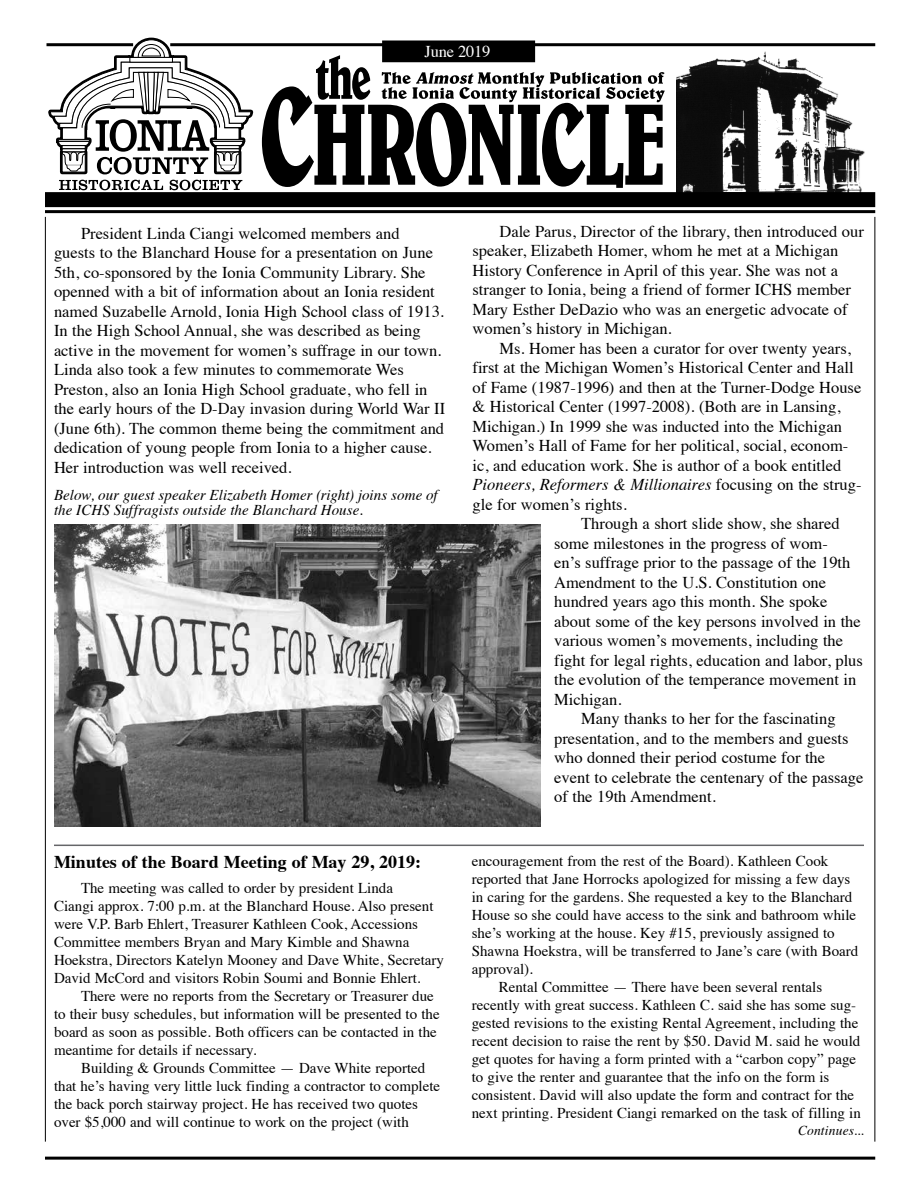
<style>
.page{position:relative;width:918px;height:1188px;background:#fff}
.page>*{position:absolute;margin:0;border:0;box-sizing:border-box;transform-origin:0 0}
.t1{font:700 18px "Times";color:#000}
.t2{font:16.5px/19.5px "Times";color:#000}
.t3{font:italic 16.5px "Times";color:#000}
.t4{font:16.5px "Times";letter-spacing:-.015em;color:#fff}
.t5{font:15px/18px "Times";color:#000}
.t6{font:italic 15px/15px "Times";letter-spacing:.005em;color:#000}
.t7{font:italic 13.5px "Times";letter-spacing:.015em;color:#000}
.s1{font-style:normal}
</style>
<div class="page">
<div style="left:383px;top:41px;width:151px;height:21px;background:#000"></div>
<div style="left:382px;top:40px;width:153px;height:22px;border:2px solid #000"></div>
<svg style="left:48px;top:38px;width:205px;height:152px"></svg>
<hr style="left:45px;top:217px;width:1px;height:925px;background:#000">
<hr style="left:874px;top:217px;width:1px;height:925px;background:#000">
<img style="left:676px;top:46px;width:189px;height:146px">
<hr style="left:170px;top:43px;width:705px;height:3px;background:#000">
<div style="left:45px;top:192px;width:830px;height:15px;background:#000"></div>
<hr style="left:45px;top:1157px;width:830px;height:3px;background:#000">
<svg style="left:262px;top:55px;width:403px;height:133px"></svg>
<hr style="left:45px;top:210px;width:830px;height:3px;background:#000">
<hr style="left:46px;top:43px;width:87px;height:3px;background:#000">
<hr style="left:54px;top:845px;width:810px;height:1px;background:#656669">
<img style="left:54px;top:525px;width:487px;height:301px">
<p class="t4" style="left:425px;top:36px;width:67px">June 2019</p>
<p class="t2" style="left:54px;top:222px;width:393px;text-indent:27px">President Linda Ciangi welcomed members and<br>guests to the Blanchard House for a presentation on June 5th, co-sponsored by the Ionia Community Library. She openned with a bit of information about an Ionia resident named Suzabelle Arnold, Ionia High School class of 1913.<br>In the High School Annual, she was described as being active in the movement for women’s suffrage in our town.<br>Linda also took a few minutes to commemorate Wes Preston, also an Ionia High School graduate, who fell in the early hours of the D-Day invasion during World War II (June 6th). The common theme being the commitment and dedication of young people from Ionia to a higher cause.<br>Her introduction was well received.</p>
<p class="t2" style="left:473px;top:220px;width:393px;text-indent:27px">Dale Parus, Director of the library, then introduced our speaker, Elizabeth Homer, whom he met at a Michigan History Conference in April of this year. She was not a stranger to Ionia, being a friend of former ICHS member Mary Esther DeDazio who was an energetic advocate of women’s history in Michigan.</p>
<p class="t2" style="left:500px;top:337px;width:353px">Ms. Homer has been a curator for over twenty years,</p>
<p class="t2" style="left:473px;top:357px;width:383px">first at the Michigan Women’s Historical Center and Hall</p>
<p class="t2" style="left:473px;top:376px;width:390px">of Fame (1987-1996) and then at the Turner-Dodge House</p>
<p class="t2" style="left:473px;top:396px;width:370px">&amp; Historical Center (1997-2008). (Both are in Lansing,</p>
<p class="t2" style="left:473px;top:415px;width:371px">Michigan.) In 1999 she was inducted into the Michigan</p>
<p class="t2" style="left:473px;top:435px;width:377px">Women’s Hall of Fame for her political, social, econom-</p>
<p class="t2" style="left:473px;top:454px;width:370px">ic, and education work. She is author of a book entitled</p>
<p class="t3" style="left:473px;top:470px;width:391px">Pioneers, Reformers &amp; Millionaires <span class="s1">focusing on the strug-</span></p>
<p class="t2" style="left:473px;top:493px;width:156px">gle for women’s rights.</p>
<p class="t2" style="left:581px;top:513px;width:260px">Through a short slide show, she shared</p>
<p class="t2" style="left:554px;top:532px;width:275px">some milestones in the progress of wom-</p>
<p class="t2" style="left:554px;top:552px;width:298px">en’s suffrage prior to the passage of the 19th</p>
<p class="t2" style="left:554px;top:571px;width:274px">Amendment to the U.S. Constitution one</p>
<p class="t2" style="left:554px;top:591px;width:275px">hundred years ago this month. She spoke</p>
<p class="t2" style="left:554px;top:610px;width:308px">about some of the key persons involved in the</p>
<p class="t2" style="left:554px;top:630px;width:290px">various women’s movements, including the</p>
<p class="t2" style="left:554px;top:649px;width:310px">fight for legal rights, education and labor, plus</p>
<p class="t2" style="left:554px;top:669px;width:304px">the evolution of the temperance movement in</p>
<p class="t2" style="left:554px;top:688px;width:69px">Michigan.</p>
<p class="t2" style="left:581px;top:708px;width:256px">Many thanks to her for the fascinating</p>
<p class="t2" style="left:554px;top:727px;width:296px">presentation, and to the members and guests</p>
<p class="t2" style="left:554px;top:747px;width:273px">who donned their period costume for the</p>
<p class="t2" style="left:554px;top:766px;width:311px">event to celebrate the centenary of the passage</p>
<p class="t2" style="left:554px;top:786px;width:163px">of the 19th Amendment.</p>
<p class="t6" style="left:54px;top:487px;width:385px">Below, our guest speaker Elizabeth Homer (right) joins some of the ICHS Suffragists outside the Blanchard House.</p>
<p class="t1" style="left:54px;top:844px;width:369px">Minutes of the Board Meeting of May 29, 2019:</p>
<p class="t5" style="left:54px;top:877px;width:392px;text-indent:27px">The meeting was called to order by president Linda<br>Ciangi approx. 7:00 p.m. at the Blanchard House. Also present were V.P. Barb Ehlert, Treasurer Kathleen Cook, Accessions Committee members Bryan and Mary Kimble and Shawna Hoekstra, Directors Katelyn Mooney and Dave White, Secretary David McCord and visitors Robin Soumi and Bonnie Ehlert.</p>
<p class="t5" style="left:54px;top:985px;width:387px;text-indent:27px">There were no reports from the Secretary or Treasurer due to their busy schedules, but information will be presented to the board as soon as possible. Both officers can be contacted in the meantime for details if necessary.</p>
<p class="t5" style="left:54px;top:1057px;width:388px;text-indent:27px">Building &amp; Grounds Committee — Dave White reported that he’s having very little luck finding a contractor to complete the back porch stairway project. He has received two quotes over $5,000 and will continue to work on the project (with</p>
<p class="t5" style="left:472px;top:851px;width:358px">encouragement from the rest of the Board). Kathleen Cook</p>
<p class="t5" style="left:472px;top:869px;width:380px">reported that Jane Horrocks apologized for missing a few days</p>
<p class="t5" style="left:472px;top:887px;width:382px">in caring for the gardens. She requested a key to the Blanchard</p>
<p class="t5" style="left:472px;top:905px;width:386px">House so she could have access to the sink and bathroom while</p>
<p class="t5" style="left:472px;top:923px;width:364px">she’s working at the house. Key #15, previously assigned to</p>
<p class="t5" style="left:472px;top:941px;width:388px">Shawna Hoekstra, will be transferred to Jane’s care (with Board</p>
<p class="t5" style="left:472px;top:959px;width:63px">approval).</p>
<p class="t5" style="left:499px;top:977px;width:325px">Rental Committee — There have been several rentals</p>
<p class="t5" style="left:472px;top:995px;width:386px">recently with great success. Kathleen C. said she has some sug-</p>
<p class="t5" style="left:472px;top:1013px;width:388px">gested revisions to the existing Rental Agreement, including the</p>
<p class="t5" style="left:472px;top:1031px;width:390px">recent decision to raise the rent by $50. David M. said he would</p>
<p class="t5" style="left:472px;top:1049px;width:386px">get quotes for having a form printed with a “carbon copy” page</p>
<p class="t5" style="left:472px;top:1067px;width:359px">to give the renter and guarantee that the info on the form is</p>
<p class="t5" style="left:472px;top:1085px;width:384px">consistent. David will also update the form and contract for the</p>
<p class="t5" style="left:472px;top:1103px;width:391px">next printing. President Ciangi remarked on the task of filling in</p>
<p class="t7" style="left:798px;top:1118px;width:67px">Continues...</p>
</div>
